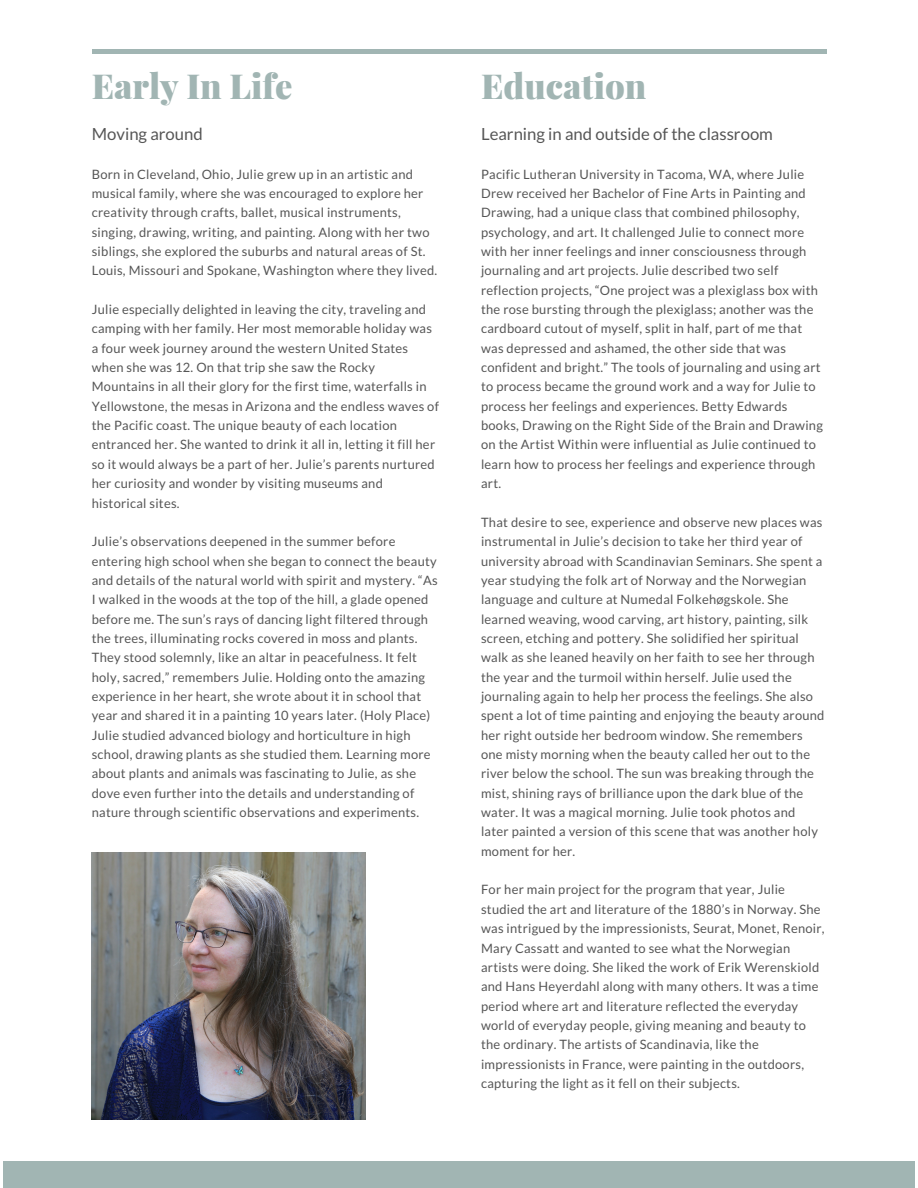
<style>
.page{position:relative;width:918px;height:1188px;background:#fff}
.page>*{position:absolute;margin:0;border:0;box-sizing:border-box;transform-origin:0 0}
.t1{font:900 34.5px "Playfair Display";color:#a1b5b3}
.t2{font:16.8px "Lato";color:#565656}
.t3{font:16.65px "Lato";color:#565656}
.t4{font:12.9px/19.4px "Lato";letter-spacing:.02em;color:#565656}
</style>
<div class="page">
<div style="left:3px;top:1161px;width:912px;height:27px;background:#a1b5b3"></div>
<hr style="left:92px;top:50px;width:734px;height:4px;background:#a1b5b3">
<img style="left:92px;top:852px;width:273px;height:267px">
<p class="t1" style="left:92px;top:62px;width:202px">Early In Life</p>
<p class="t1" style="left:481px;top:62px;width:167px">Education</p>
<p class="t2" style="left:92px;top:124px;width:113px">Moving around</p>
<p class="t3" style="left:481px;top:124px;width:293px">Learning in and outside of the classroom</p>
<p class="t4" style="left:92px;top:164px;width:347px">Born in Cleveland, Ohio, Julie grew up in an artistic and musical family, where she was encouraged to explore her creativity through crafts, ballet, musical instruments, singing, drawing, writing, and painting. Along with her two siblings, she explored the suburbs and natural areas of St.<br>Louis, Missouri and Spokane, Washington where they lived.</p>
<p class="t4" style="left:92px;top:299px;width:349px">Julie especially delighted in leaving the city, traveling and camping with her family. Her most memorable holiday was a four week journey around the western United States when she was 12. On that trip she saw the Rocky Mountains in all their glory for the first time, waterfalls in Yellowstone, the mesas in Arizona and the endless waves of the Pacific coast. The unique beauty of each location entranced her. She wanted to drink it all in, letting it fill her so it would always be a part of her. Julie’s parents nurtured her curiosity and wonder by visiting museums and historical sites.</p>
<p class="t4" style="left:92px;top:532px;width:347px">Julie’s observations deepened in the summer before entering high school when she began to connect the beauty and details of the natural world with spirit and mystery. “As I walked in the woods at the top of the hill, a glade opened before me. The sun’s rays of dancing light filtered through the trees, illuminating rocks covered in moss and plants.<br>They stood solemnly, like an altar in peacefulness. It felt holy, sacred,” remembers Julie. Holding onto the amazing experience in her heart, she wrote about it in school that year and shared it in a painting 10 years later. (Holy Place)</p>
<p class="t4" style="left:92px;top:725px;width:340px">Julie studied advanced biology and horticulture in high school, drawing plants as she studied them. Learning more about plants and animals was fascinating to Julie, as she dove even further into the details and understanding of nature through scientific observations and experiments.</p>
<p class="t4" style="left:481px;top:164px;width:343px">Pacific Lutheran University in Tacoma, WA, where Julie Drew received her Bachelor of Fine Arts in Painting and Drawing, had a unique class that combined philosophy, psychology, and art. It challenged Julie to connect more with her inner feelings and inner consciousness through journaling and art projects. Julie described two self reflection projects, “One project was a plexiglass box with the rose bursting through the plexiglass; another was the cardboard cutout of myself, split in half, part of me that was depressed and ashamed, the other side that was confident and bright.” The tools of journaling and using art to process became the ground work and a way for Julie to process her feelings and experiences. Betty Edwards books, Drawing on the Right Side of the Brain and Drawing on the Artist Within were influential as Julie continued to learn how to process her feelings and experience through art.</p>
<p class="t4" style="left:481px;top:512px;width:345px">That desire to see, experience and observe new places was instrumental in Julie’s decision to take her third year of university abroad with Scandinavian Seminars. She spent a year studying the folk art of Norway and the Norwegian language and culture at Numedal Folkehøgskole. She learned weaving, wood carving, art history, painting, silk screen, etching and pottery. She solidified her spiritual walk as she leaned heavily on her faith to see her through the year and the turmoil within herself. Julie used the journaling again to help her process the feelings. She also spent a lot of time painting and enjoying the beauty around her right outside her bedroom window. She remembers one misty morning when the beauty called her out to the river below the school. The sun was breaking through the mist, shining rays of brilliance upon the dark blue of the water. It was a magical morning. Julie took photos and later painted a version of this scene that was another holy moment for her.</p>
<p class="t4" style="left:481px;top:880px;width:345px">For her main project for the program that year, Julie studied the art and literature of the 1880’s in Norway. She was intrigued by the impressionists, Seurat, Monet, Renoir, Mary Cassatt and wanted to see what the Norwegian artists were doing. She liked the work of Erik Werenskiold and Hans Heyerdahl along with many others. It was a time period where art and literature reflected the everyday world of everyday people, giving meaning and beauty to the ordinary. The artists of Scandinavia, like the impressionists in France, were painting in the outdoors, capturing the light as it fell on their subjects.</p>
</div>
